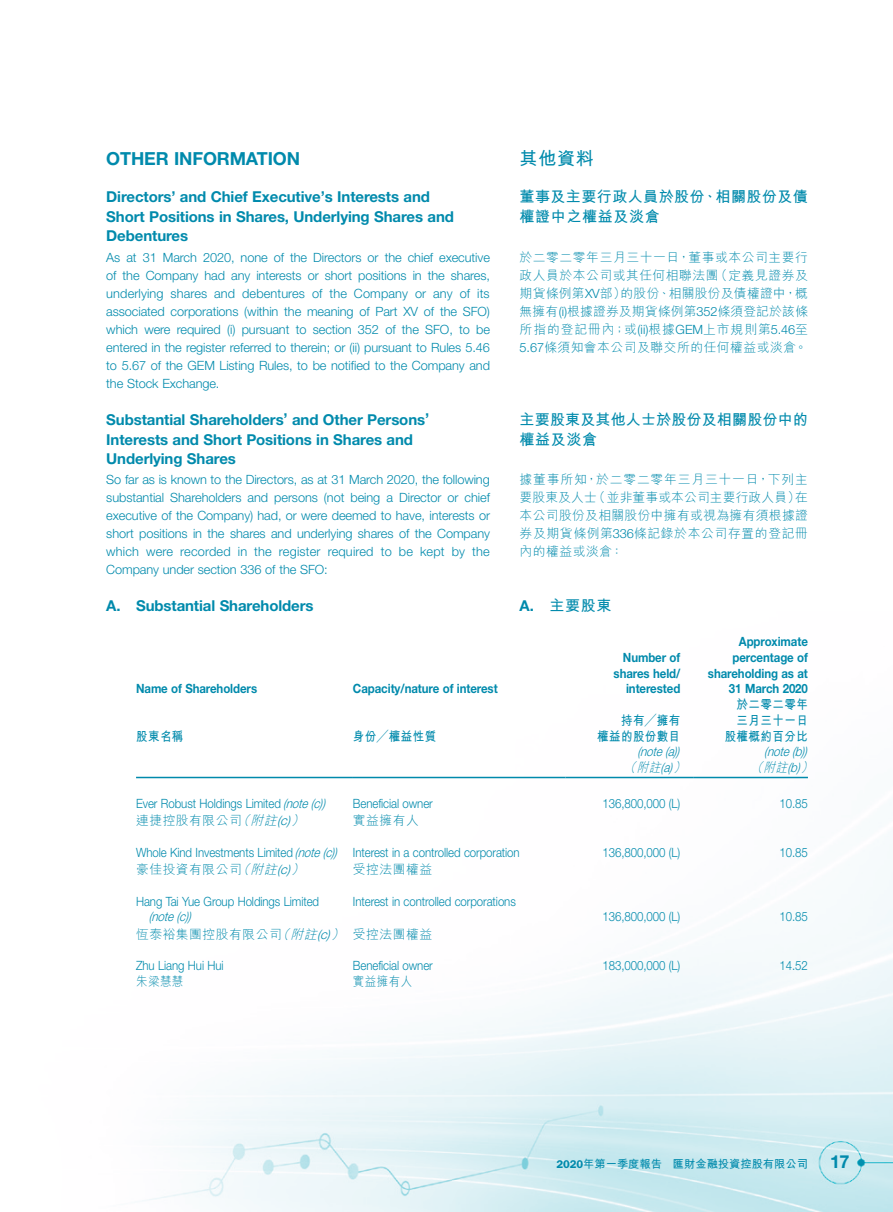
<style>
.page{position:relative;width:893px;height:1212px;background:#fff}
.page>*{position:absolute;margin:0;border:0;box-sizing:border-box;transform-origin:0 0}
.Heading_1{font:700 18px "Helvetica Neue LT Std";letter-spacing:-.005em;color:#008aac}
.C_Heading_1{font:700 18px "M Hei HK";color:#008aac}
.Heading_2{font:700 15px/19.5px "Helvetica Neue LT Std";letter-spacing:-.005em;color:#008aac}
.C_Heading_2{font:700 15px/19.5px "M Hei HK";letter-spacing:.03em;color:#008aac}
.C_Heading_2-2{font:700 15px/19.5px "M Hei HK";letter-spacing:.01em;color:#008aac}
.Body_Text{font:300 12.75px/18px "Helvetica Neue LT Std";letter-spacing:-.005em;color:#008aac;text-align:justify}
.Body_Text-2{font:300 12.75px/15.8px "Helvetica Neue LT Std";letter-spacing:-.005em;color:#008aac;scale:.9 1}
.C_Body_Text{font:300 12.75px/18px "M Hei HK";letter-spacing:.045em;color:#008aac;text-align:justify}
.Body_Text-3{font:700 12.75px "Helvetica Neue LT Std";letter-spacing:-.005em;color:#008aac;scale:.9 1}
.Body_Text-4{font:300 12.75px "M Hei HK";letter-spacing:.045em;color:#008aac}
.Body_Text-5{font:700 12.75px "M Hei HK";letter-spacing:.045em;color:#008aac;scale:.9 1}
.Body_Text-6{font:italic 300 12.75px "Helvetica Neue LT Std";color:#008aac;scale:.9 1}
.Body_Text-7{font:italic 300 12.75px "M Hei HK";color:#008aac;scale:.9 1}
.Body_Text-8{font:300 12.75px "M Hei HK";letter-spacing:.045em;color:#008aac;scale:.9 1}
.t1{font:700 11.25px "M Hei HK";color:#008aac}
.s1{font-family:"Helvetica Neue LT Std"}
.s2{font-style:italic}
.s3{font-family:"Helvetica Neue LT Std";font-style:italic}
.s4{font-family:"ITC Franklin Gothic Std";font-weight:600}
.s5{font-family:"Helvetica Neue LT Std";font-size:18px}
</style>
<div class="page">
<img style="left:136px;top:776px;width:757px;height:436px">
<hr style="left:136px;top:777px;width:217px;height:1px;background:#008aac">
<hr style="left:353px;top:777px;width:213px;height:1px;background:#008aac">
<hr style="left:566px;top:777px;width:127px;height:1px;background:#008aac">
<hr style="left:693px;top:777px;width:115px;height:1px;background:#008aac">
<p class="Heading_1" style="left:106px;top:147px;width:195px">OTHER INFORMATION</p>
<p class="Heading_2" style="left:106px;top:187px;width:349px">Directors’ and Chief Executive’s Interests and<br>Short Positions in Shares, Underlying Shares and<br>Debentures</p>
<p class="Body_Text" style="left:106px;top:248px;width:385px">As at 31 March 2020, none of the Directors or the chief executive of the Company had any interests or short positions in the shares, underlying shares and debentures of the Company or any of its associated corporations (within the meaning of Part XV of the SFO) which were required (i) pursuant to section 352 of the SFO, to be entered in the register referred to therein; or (ii) pursuant to Rules 5.46 to 5.67 of the GEM Listing Rules, to be notified to the Company and the Stock Exchange.</p>
<p class="Heading_2" style="left:106px;top:410px;width:324px">Substantial Shareholders’ and Other Persons’<br>Interests and Short Positions in Shares and<br>Underlying Shares</p>
<p class="Body_Text" style="left:106px;top:470px;width:385px">So far as is known to the Directors, as at 31 March 2020, the following substantial Shareholders and persons (not being a Director or chief executive of the Company) had, or were deemed to have, interests or short positions in the shares and underlying shares of the Company which were recorded in the register required to be kept by the Company under section 336 of the SFO:</p>
<p class="Heading_2" style="left:106px;top:595px;width:209px">A. Substantial Shareholders</p>
<p class="Body_Text-3" style="left:136px;top:681px;width:136px">Name of Shareholders</p>
<p class="Body_Text-3" style="left:353px;top:681px;width:162px">Capacity/nature of interest</p>
<p class="Body_Text-5" style="left:136px;top:727px;width:54px">股東名稱</p>
<p class="Body_Text-5" style="left:353px;top:727px;width:94px">身份╱權益性質</p>
<p class="C_Heading_1" style="left:520px;top:145px;width:76px">其他資料</p>
<p class="C_Heading_2" style="left:520px;top:186px;width:290px">董事及主要行政人員於股份、相關股份及債權證中之權益及淡倉</p>
<p class="C_Body_Text" style="left:520px;top:248px;width:290px">於二零二零年三月三十一日，董事或本公司主要行政人員於本公司或其任何相聯法團（定義見證券及期貨條例第<span class="s1">XV</span>部）的股份、相關股份及債權證中，概無擁有<span class="s1">(i)</span>根據證券及期貨條例第<span class="s1">352</span>條須登記於該條所指的登記冊內；或<span class="s1">(ii)</span>根據<span class="s1">GEM</span>上市規則第<span class="s1">5.46</span>至<span class="s1">5.67</span>條須知會本公司及聯交所的任何權益或淡倉。</p>
<p class="C_Heading_2-2" style="left:520px;top:408px;width:290px">主要股東及其他人士於股份及相關股份中的權益及淡倉</p>
<p class="C_Body_Text" style="left:520px;top:470px;width:290px">據董事所知，於二零二零年三月三十一日，下列主要股東及人士（並非董事或本公司主要行政人員）在本公司股份及相關股份中擁有或視為擁有須根據證券及期貨條例第<span class="s1">336</span>條記錄於本公司存置的登記冊內的權益或淡倉：</p>
<p class="C_Heading_2" style="left:520px;top:594px;width:93px"><span class="s1">A.</span> 主要股東</p>
<p class="Body_Text-3" style="left:623px;top:649px;width:65px">Number of</p>
<p class="Body_Text-3" style="left:614px;top:665px;width:76px">shares held/</p>
<p class="Body_Text-3" style="left:626px;top:681px;width:62px">interested</p>
<p class="Body_Text-5" style="left:621px;top:711px;width:67px">持有╱擁有</p>
<p class="Body_Text-5" style="left:597px;top:727px;width:94px">權益的股份數目</p>
<p class="Body_Text-3" style="left:739px;top:634px;width:78px">Approximate</p>
<p class="Body_Text-3" style="left:732px;top:649px;width:85px">percentage of</p>
<p class="Body_Text-3" style="left:708px;top:665px;width:113px">shareholding as at</p>
<p class="Body_Text-3" style="left:729px;top:681px;width:89px">31 March 2020</p>
<p class="Body_Text-5" style="left:737px;top:695px;width:81px">於二零二零年</p>
<p class="Body_Text-5" style="left:737px;top:711px;width:81px">三月三十一日</p>
<p class="Body_Text-5" style="left:725px;top:727px;width:94px">股權概約百分比</p>
<p class="Body_Text-6" style="left:637px;top:744px;width:48px">(note(a))</p>
<p class="Body_Text-6" style="left:764px;top:744px;width:49px">(note(b))</p>
<p class="Body_Text-7" style="left:624px;top:761px;width:73px">（附註<span class="s1">(a)</span> ）</p>
<p class="Body_Text-7" style="left:751px;top:761px;width:73px">（附註<span class="s1">(b)</span> ）</p>
<p class="Body_Text-2" style="left:136px;top:795px;width:211px">Ever Robust Holdings Limited <span class="s2">(note(c))</span></p>
<p class="Body_Text-2" style="left:353px;top:795px;width:90px">Beneficial owner</p>
<p class="Body_Text-2" style="left:602px;top:795px;width:88px">136,800,000 (L)</p>
<p class="Body_Text-2" style="left:779px;top:795px;width:33px">10.85</p>
<p class="Body_Text-4" style="left:136px;top:814px;width:173px">連捷控股有限公司<span class="s2">（附註</span><span class="s3">(c)</span><span class="s2">）</span></p>
<p class="Body_Text-4" style="left:353px;top:814px;width:67px">實益擁有人</p>
<p class="Body_Text-2" style="left:136px;top:844px;width:224px">Whole Kind Investments Limited <span class="s2">(note(c))</span></p>
<p class="Body_Text-2" style="left:353px;top:844px;width:187px">Interest in a controlled corporation</p>
<p class="Body_Text-2" style="left:602px;top:844px;width:88px">136,800,000 (L)</p>
<p class="Body_Text-2" style="left:779px;top:844px;width:33px">10.85</p>
<p class="Body_Text-4" style="left:136px;top:863px;width:173px">豪佳投資有限公司<span class="s2">（附註</span><span class="s3">(c)</span><span class="s2">）</span></p>
<p class="Body_Text-4" style="left:353px;top:863px;width:81px">受控法團權益</p>
<p class="Body_Text-2" style="left:149px;top:893px;width:191px;text-indent:-13px">Hang Tai Yue Group Holdings Limited <span class="s2">(note(c))</span></p>
<p class="Body_Text-2" style="left:353px;top:893px;width:183px">Interest in controlled corporations</p>
<p class="Body_Text-2" style="left:602px;top:909px;width:88px">136,800,000 (L)</p>
<p class="Body_Text-2" style="left:779px;top:909px;width:33px">10.85</p>
<p class="Body_Text-4" style="left:136px;top:927px;width:298px">恆泰裕集團控股有限公司<span class="s2">（附註</span><span class="s3">(c)</span><span class="s2">）</span>受控法團權益</p>
<p class="Body_Text-2" style="left:136px;top:957px;width:99px">Zhu Liang Hui Hui</p>
<p class="Body_Text-2" style="left:353px;top:957px;width:90px">Beneficial owner</p>
<p class="Body_Text-2" style="left:602px;top:957px;width:88px">183,000,000 (L)</p>
<p class="Body_Text-2" style="left:779px;top:957px;width:33px">14.52</p>
<p class="Body_Text-8" style="left:136px;top:975px;width:54px">朱梁慧慧</p>
<p class="Body_Text-8" style="left:353px;top:975px;width:67px">實益擁有人</p>
<p class="t1" style="left:556px;top:1156px;width:295px"><span class="s4">2020</span>年第一季度報告 匯財金融投資控股有限公司 <span class="s5">17</span></p>
</div>
